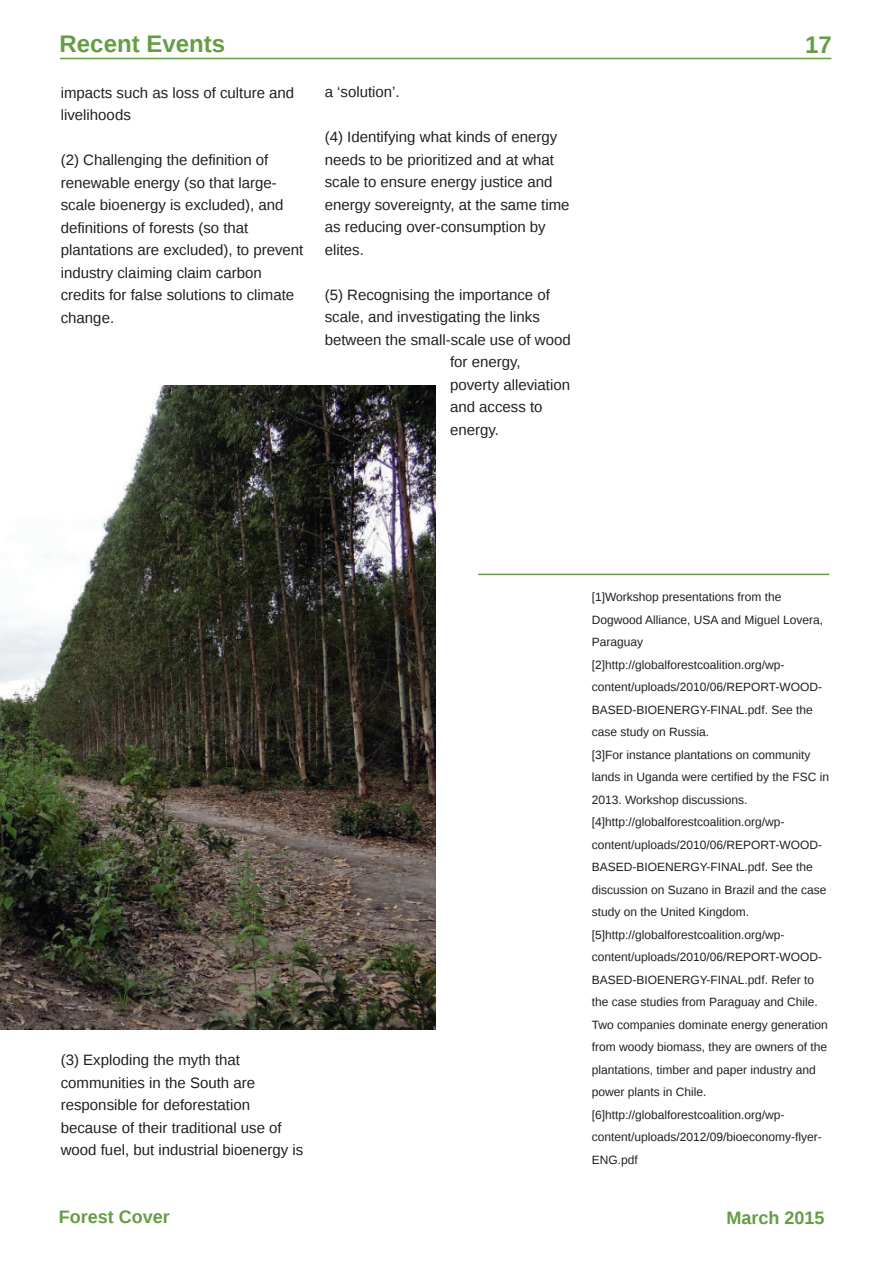
<style>
.page{position:relative;width:893px;height:1263px;background:#fff}
.page>*{position:absolute;margin:0;border:0;box-sizing:border-box;transform-origin:0 0}
.t1{font:700 24px "Liberation Sans";color:#649d44}
.t2{font:700 18px "Liberation Sans";color:#649d44}
.t3{font:15px/22.5px "Liberation Sans";color:#231f20}
.t4{font:12px/22.5px "Liberation Sans";color:#231f20}
</style>
<div class="page">
<hr style="left:60px;top:58px;width:771px;height:1px;background:#649d44">
<img style="left:0;top:385px;width:435px;height:645px">
<hr style="left:478px;top:574px;width:351px;height:1px;background:#649d44">
<h1 class="t1" style="left:60px;top:30px;width:167px">Recent Events</h1>
<p class="t3" style="left:61px;top:81px;width:235px">impacts such as loss of culture and livelihoods</p>
<p class="t3" style="left:61px;top:149px;width:244px">(2) Challenging the definition of renewable energy (so that large&shy;scale bioenergy is excluded), and definitions of forests (so that plantations are excluded), to prevent industry claiming claim carbon credits for false solutions to climate change.</p>
<p class="t3" style="left:325px;top:81px;width:77px">a ‘solution’.</p>
<p class="t3" style="left:325px;top:126px;width:246px">(4) Identifying what kinds of energy needs to be prioritized and at what scale to ensure energy justice and energy sovereignty, at the same time as reducing over-consumption by elites.</p>
<p class="t3" style="left:325px;top:283px;width:227px">(5) Recognising the importance of</p>
<p class="t3" style="left:325px;top:306px;width:217px">scale, and investigating the links</p>
<p class="t3" style="left:325px;top:328px;width:247px">between the small-scale use of wood</p>
<p class="t3" style="left:450px;top:351px;width:72px">for energy,</p>
<p class="t3" style="left:450px;top:373px;width:122px">poverty alleviation</p>
<p class="t3" style="left:450px;top:396px;width:94px">and access to</p>
<p class="t3" style="left:450px;top:418px;width:50px">energy.</p>
<h1 class="t1" style="left:805px;top:32px;width:28px">17</h1>
<p class="t3" style="left:61px;top:1049px;width:244px">(3) Exploding the myth that communities in the South are responsible for deforestation because of their traditional use of wood fuel, but industrial bioenergy is</p>
<p class="t4" style="left:592px;top:586px;width:239px">[1]Workshop presentations from the Dogwood Alliance, USA and Miguel Lovera, Paraguay [2]http://globalforestcoalition.org/wp&shy;content/uploads/2010/06/REPORT-WOOD-BASED-BIOENERGY-FINAL.pdf. See the case study on Russia.<br>[3]For instance plantations on community lands in Uganda were certified by the FSC in 2013. Workshop discussions. [4]http://globalforestcoalition.org/wp&shy;content/uploads/2010/06/REPORT-WOOD-BASED-BIOENERGY-FINAL.pdf. See the discussion on Suzano in Brazil and the case study on the United Kingdom. [5]http://globalforestcoalition.org/wp&shy;content/uploads/2010/06/REPORT-WOOD-BASED-BIOENERGY-FINAL.pdf. Refer to the case studies from Paraguay and Chile.<br>Two companies dominate energy generation from woody biomass, they are owners of the plantations, timber and paper industry and power plants in Chile. [6]http://globalforestcoalition.org/wp&shy;content/uploads/2012/09/bioeconomy-flyer-ENG.pdf</p>
<h2 class="t2" style="left:59px;top:1207px;width:113px">Forest Cover</h2>
<h2 class="t2" style="left:726px;top:1207px;width:100px">March 2015</h2>
</div>
